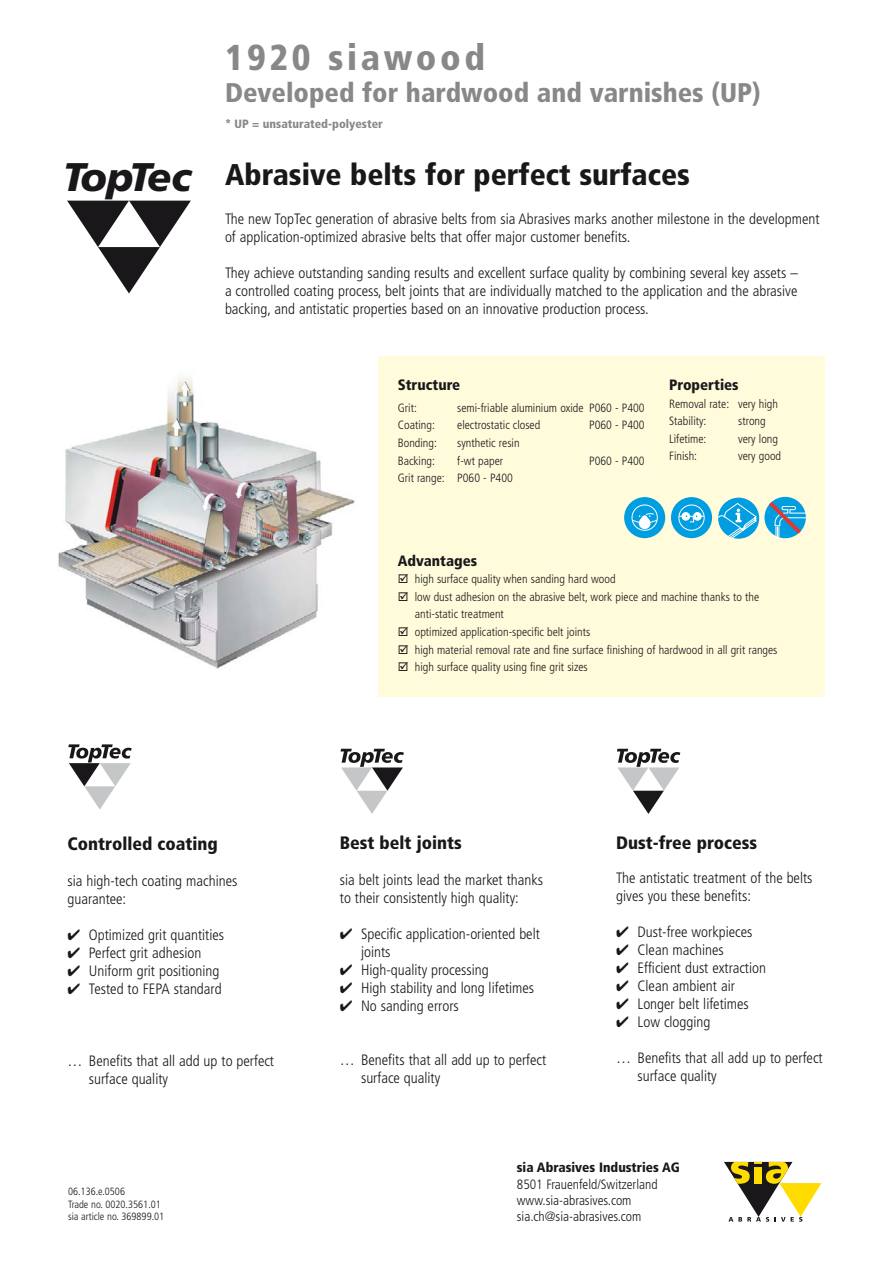
<style>
.page{position:relative;width:893px;height:1263px;background:#fff}
.page>*{position:absolute;margin:0;border:0;box-sizing:border-box;transform-origin:0 0}
.t1{font:italic 900 39.9px "Frutiger";letter-spacing:-.1em;color:#1a171b}
.t2{font:900 condensed 36px "Frutiger";letter-spacing:.1em;color:#878889}
.t3{font:900 condensed 30px "Frutiger";color:#1a171b}
.t4{font:900 condensed 27px "Frutiger";color:#878889}
.t5{font:900 condensed 18px "Frutiger";color:#1a171b}
.t6{font:300 condensed 15px/18px "Frutiger";color:#1a171b}
.t7{font:900 condensed 15px "Frutiger";color:#1a171b}
.t8{font:300 condensed 13.5px/16.2px "Frutiger";color:#1a171b}
.t9{font:900 condensed 13.5px "Frutiger";color:#1a171b}
.t10{font:300 condensed 12px/17.5px "Frutiger";color:#1a171b}
.t11{font:900 condensed 12px "Frutiger";color:#878889}
.t12{font:300 condensed 10.5px/12.6px "Frutiger";color:#1a171b}
</style>
<div class="page">
<svg style="left:67px;top:201px;width:124px;height:92px"></svg>
<img style="left:58px;top:376px;width:297px;height:293px">
<svg style="left:68px;top:744px;width:64px;height:65px"></svg>
<svg style="left:340px;top:749px;width:64px;height:65px"></svg>
<svg style="left:617px;top:749px;width:63px;height:65px"></svg>
<svg style="left:724px;top:1162px;width:97px;height:59px"></svg>
<div style="left:378px;top:356px;width:447px;height:340px;background:#fffbdb"></div>
<div style="left:624px;top:497px;width:41px;height:41px;background:#009ee0;border-radius:50%"></div>
<div style="left:631px;top:504px;width:27px;height:27px;border:1px solid #fff;border-radius:50%"></div>
<svg style="left:631px;top:513px;width:27px;height:16px"></svg>
<div style="left:671px;top:497px;width:41px;height:41px;background:#009ee0;border-radius:50%"></div>
<svg style="left:678px;top:504px;width:26px;height:27px"></svg>
<div style="left:693px;top:512px;width:9px;height:9px;background:#fff;border-radius:50%"></div>
<div style="left:681px;top:512px;width:9px;height:9px;background:#fff;border-radius:50%"></div>
<svg style="left:679px;top:515px;width:25px;height:8px"></svg>
<div style="left:718px;top:498px;width:41px;height:40px;background:#009ee0;border-radius:50%"></div>
<svg style="left:717px;top:502px;width:40px;height:36px"></svg>
<div style="left:764px;top:497px;width:42px;height:41px;background:#009ee0;border-radius:50%"></div>
<svg style="left:769px;top:502px;width:37px;height:36px"></svg>
<h2 class="t2" style="left:225px;top:43px;width:262px">1920 siawood</h2>
<h3 class="t4" style="left:225px;top:82px;width:537px">Developed for hardwood and varnishes (UP)</h3>
<h1 class="t1" style="left:63px;top:161px;width:130px">TopTec</h1>
<p class="t11" style="left:225px;top:119px;width:159px">* UP = unsaturated-polyester</p>
<h3 class="t3" style="left:225px;top:162px;width:466px">Abrasive belts for perfect surfaces</h3>
<p class="t6" style="left:225px;top:211px;width:596px">The new TopTec generation of abrasive belts from sia Abrasives marks another milestone in the development of application-optimized abrasive belts that offer major customer benefits.</p>
<p class="t6" style="left:225px;top:265px;width:574px;text-align:justify">They achieve outstanding sanding results and excellent surface quality by combining several key assets – a controlled coating process, belt joints that are individually matched to the application and the abrasive backing, and antistatic properties based on an innovative production process.</p>
<p class="t7" style="left:398px;top:379px;width:64px">Structure</p>
<p class="t10" style="left:398px;top:400px;width:21px">Grit:</p>
<p class="t10" style="left:457px;top:400px;width:189px">semi-friable aluminium oxide P060 - P400</p>
<p class="t10" style="left:398px;top:417px;width:39px">Coating:</p>
<p class="t10" style="left:457px;top:417px;width:84px">electrostatic closed</p>
<p class="t10" style="left:589px;top:417px;width:57px">P060 - P400</p>
<p class="t10" style="left:398px;top:435px;width:41px">Bonding:</p>
<p class="t10" style="left:457px;top:435px;width:64px">synthetic resin</p>
<p class="t10" style="left:398px;top:452px;width:39px">Backing:</p>
<p class="t10" style="left:457px;top:452px;width:47px">f-wt paper</p>
<p class="t10" style="left:589px;top:452px;width:57px">P060 - P400</p>
<p class="t10" style="left:398px;top:470px;width:117px">Grit range: P060 - P400</p>
<p class="t7" style="left:669px;top:379px;width:71px">Properties</p>
<p class="t10" style="left:669px;top:396px;width:110px">Removal rate: very high<br>Stability:</p>
<p class="t10" style="left:738px;top:413px;width:29px">strong</p>
<p class="t10" style="left:669px;top:431px;width:39px">Lifetime:</p>
<p class="t10" style="left:738px;top:431px;width:41px">very long</p>
<p class="t10" style="left:669px;top:448px;width:29px">Finish:</p>
<p class="t10" style="left:738px;top:448px;width:44px">very good</p>
<p class="t7" style="left:398px;top:554px;width:81px">Advantages</p>
<p class="t10" style="left:415px;top:571px;width:364px">high surface quality when sanding hard wood<br>low dust adhesion on the abrasive belt, work piece and machine thanks to the anti-static treatment<br>optimized application-specific belt joints<br>high material removal rate and fine surface finishing of hardwood in all grit ranges high surface quality using fine grit sizes</p>
<p class="t5" style="left:68px;top:836px;width:152px">Controlled coating</p>
<p class="t6" style="left:68px;top:873px;width:171px">sia high-tech coating machines guarantee:</p>
<p class="t6" style="left:68px;top:927px;width:158px">✔ Optimized grit quantities</p>
<p class="t6" style="left:68px;top:945px;width:135px">✔ Perfect grit adhesion</p>
<p class="t6" style="left:68px;top:963px;width:153px">✔ Uniform grit positioning</p>
<p class="t6" style="left:68px;top:981px;width:156px">✔ Tested to FEPA standard</p>
<p class="t6" style="left:89px;top:1053px;width:187px;text-indent:-21px">… Benefits that all add up to perfect surface quality</p>
<p class="t12" style="left:68px;top:1186px;width:98px">06.136.e.0506<br>Trade no. 0020.3561.01 sia article no. 369899.01</p>
<p class="t5" style="left:340px;top:835px;width:123px">Best belt joints</p>
<p class="t6" style="left:340px;top:872px;width:205px">sia belt joints lead the market thanks to their consistently high quality:</p>
<p class="t6" style="left:361px;top:926px;width:180px;text-indent:-21px">✔ Specific application-oriented belt joints</p>
<p class="t6" style="left:340px;top:962px;width:150px">✔ High-quality processing</p>
<p class="t6" style="left:340px;top:980px;width:196px">✔ High stability and long lifetimes</p>
<p class="t6" style="left:340px;top:998px;width:120px">✔ No sanding errors</p>
<p class="t6" style="left:361px;top:1052px;width:187px;text-indent:-21px">… Benefits that all add up to perfect surface quality</p>
<p class="t5" style="left:616px;top:835px;width:142px">Dust-free process</p>
<p class="t6" style="left:616px;top:870px;width:198px">The antistatic treatment of the belts gives you these benefits:</p>
<p class="t6" style="left:616px;top:924px;width:138px">✔ Dust-free workpieces</p>
<p class="t6" style="left:616px;top:942px;width:109px">✔ Clean machines</p>
<p class="t6" style="left:616px;top:960px;width:151px">✔ Efficient dust extraction</p>
<p class="t6" style="left:616px;top:978px;width:120px">✔ Clean ambient air</p>
<p class="t6" style="left:616px;top:996px;width:134px">✔ Longer belt lifetimes</p>
<p class="t6" style="left:616px;top:1014px;width:96px">✔ Low clogging</p>
<p class="t6" style="left:637px;top:1050px;width:187px;text-indent:-21px">… Benefits that all add up to perfect surface quality</p>
<p class="t9" style="left:517px;top:1162px;width:164px">sia Abrasives Industries AG</p>
<p class="t8" style="left:517px;top:1177px;width:142px">8501 Frauenfeld/Switzerland www.sia-abrasives.com sia.ch@sia-abrasives.com</p>
</div>
